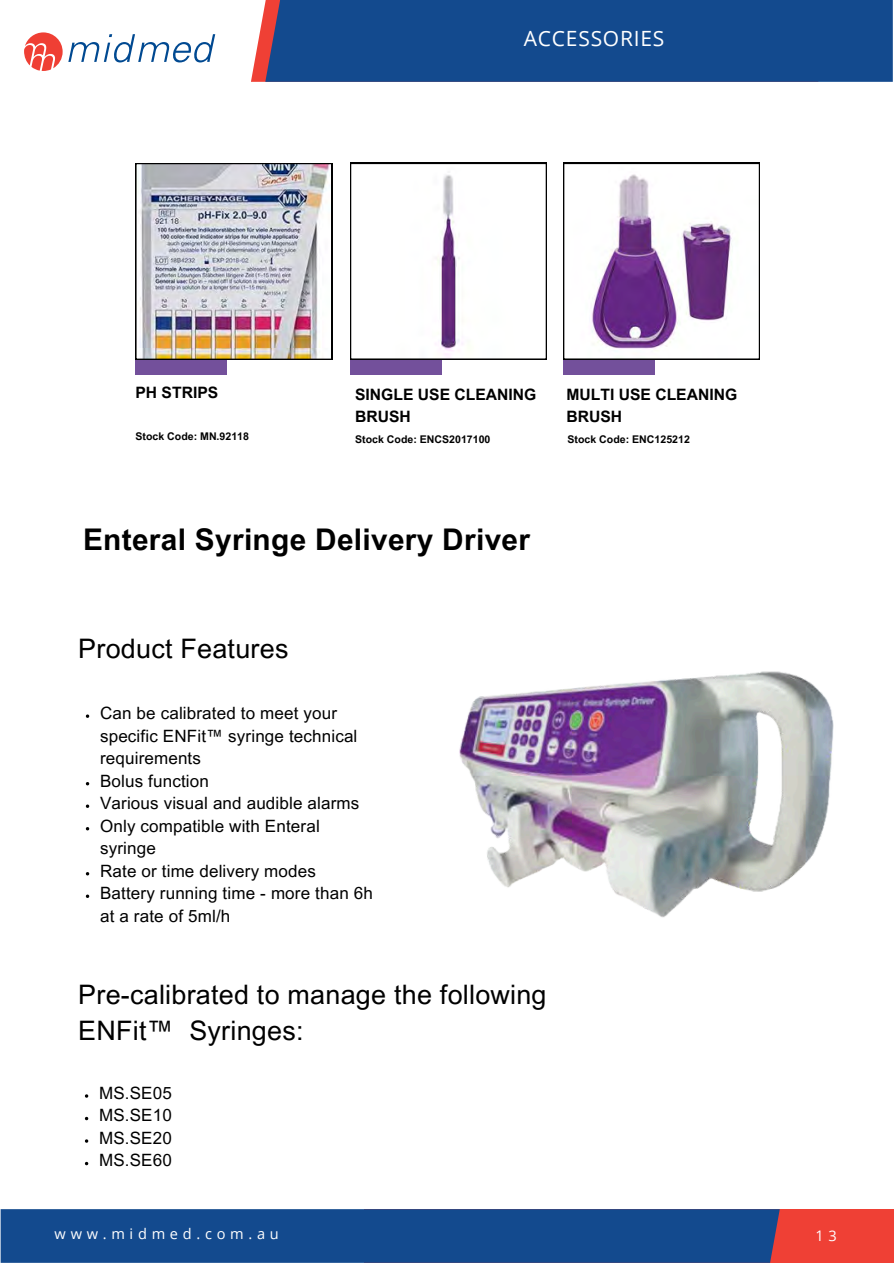
<style>
.page{position:relative;width:894px;height:1264px;background:#fff}
.page>*{position:absolute;margin:0;border:0;box-sizing:border-box;transform-origin:0 0}
.t1{font:700 29.85px "Arial MT Pro";letter-spacing:.01em;color:#000}
.t2{font:26.85px/36px "Arial MT Pro";letter-spacing:.01em;color:#000}
.t3{font:21px "Open Sans";letter-spacing:.035em;color:#fff}
.t4{font:16.95px/22.5px "Arial MT Pro";letter-spacing:.01em;color:#000}
.t5{font:700 15.75px/21.3px "Arial MT Pro";color:#000}
.t6{font:14.55px "Open Sans";letter-spacing:.325em;color:#fff}
.t7{font:700 10.65px "Arial MT Pro";color:#000}
</style>
<div class="page">
<div style="left:135px;top:359px;width:92px;height:15px;background:#73509b"></div>
<div style="left:350px;top:359px;width:91px;height:15px;background:#73509b"></div>
<div style="left:563px;top:359px;width:91px;height:15px;background:#73509b"></div>
<img style="left:135px;top:163px;width:197px;height:197px">
<svg style="left:563px;top:163px;width:196px;height:196px"></svg>
<div style="left:364px;top:1209px;width:528px;height:53px;background:#ef4035"></div>
<div style="left:1px;top:1209px;width:778px;height:53px;background:#134a8e"></div>
<svg style="left:24px;top:32px;width:191px;height:39px"></svg>
<svg style="left:251px;top:4px;width:14px;height:78px"></svg>
<div style="left:265px;top:0;width:627px;height:82px;background:#134a8e"></div>
<svg style="left:350px;top:163px;width:196px;height:196px"></svg>
<img style="left:459px;top:671px;width:375px;height:247px">
<svg style="left:86px;top:714px;width:3px;height:4px"></svg>
<svg style="left:86px;top:804px;width:3px;height:4px"></svg>
<svg style="left:86px;top:894px;width:3px;height:4px"></svg>
<h2 class="t3" style="left:523px;top:23px;width:142px">ACCESSORIES</h2>
<p class="t5" style="left:135px;top:384px;width:84px">PH STRIPS</p>
<h5 class="t5" style="left:566px;top:386px;width:172px">MULTI USE CLEANING<br>BRUSH</h5>
<p class="t7" style="left:135px;top:432px;width:115px">Stock Code: MN.92118</p>
<p class="t5" style="left:355px;top:386px;width:183px">SINGLE USE CLEANING<br>BRUSH</p>
<h5 class="t7" style="left:355px;top:435px;width:137px">Stock Code: ENCS2017100</h5>
<p class="t7" style="left:567px;top:435px;width:124px">Stock Code: ENC125212</p>
<p class="t1" style="left:83px;top:528px;width:448px">Enteral Syringe Delivery Driver</p>
<p class="t2" style="left:78px;top:634px;width:212px">Product Features</p>
<p class="t4" style="left:100px;top:704px;width:259px">Can be calibrated to meet your specific ENFit™️ syringe technical requirements</p>
<p class="t4" style="left:100px;top:771px;width:110px">Bolus function</p>
<p class="t4" style="left:100px;top:794px;width:261px">Various visual and audible alarms</p>
<p class="t4" style="left:100px;top:816px;width:221px">Only compatible with Enteral syringe</p>
<p class="t4" style="left:100px;top:861px;width:217px">Rate or time delivery modes</p>
<h3 class="t4" style="left:100px;top:884px;width:274px">Battery running time - more than 6h at a rate of 5ml/h</h3>
<p class="t2" style="left:78px;top:980px;width:469px">Pre-calibrated to manage the following<br>ENFit™️ Syringes:</p>
<p class="t4" style="left:99px;top:1083px;width:74px">MS.SE05</p>
<p class="t4" style="left:99px;top:1106px;width:74px">MS.SE10</p>
<p class="t4" style="left:99px;top:1128px;width:74px">MS.SE20</p>
<p class="t4" style="left:99px;top:1151px;width:74px">MS.SE60</p>
<p class="t6" style="left:55px;top:1222px;width:226px">www.midmed.com.au</p>
<h1 class="t6" style="left:815px;top:1225px;width:23px">1 3</h1>
</div>
